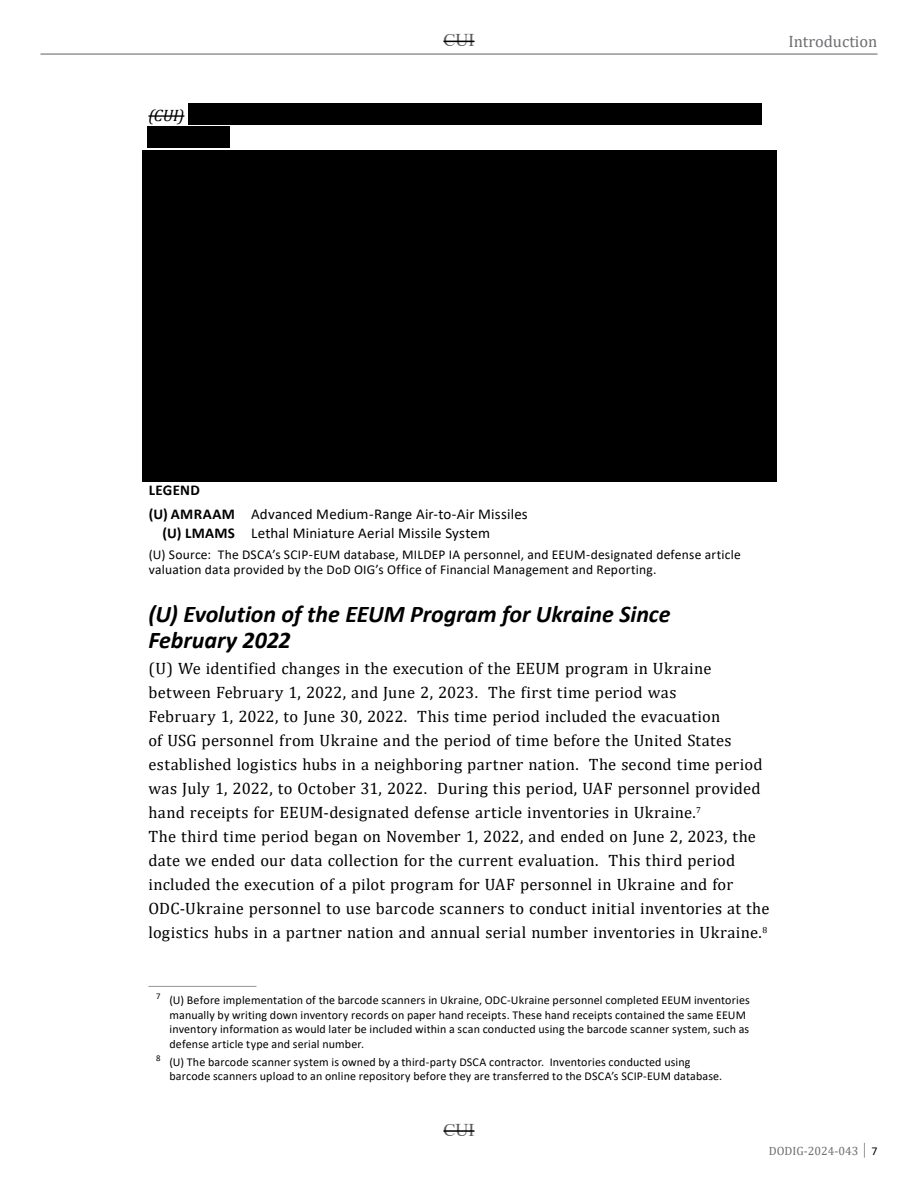
<style>
.page{position:relative;width:918px;height:1188px;background:#fff}
.page>*{position:absolute;margin:0;border:0;box-sizing:border-box;transform-origin:0 0}
.t1{font:italic 700 24px/25.5px "Calibri";letter-spacing:-.005em;color:#000}
.t2{font:18px "Times New Roman";color:#58595b}
.t3{font:16.5px/24px "Cambria";letter-spacing:.015em;color:#000}
.t4{font:16.5px "Cambria";color:#6d6e71}
.t5{font:italic 16.5px "Cambria";color:#000}
.t6{font:15px/24px "Calibri";letter-spacing:.01em;color:#000}
.t7{font:13.5px/15px "Calibri";letter-spacing:.015em;color:#000}
.t8{font:12px/14.4px "Calibri";letter-spacing:.01em;color:#000}
.t9{font:12px "Cambria";color:#6d6e71}
.s1{font-weight:700}
.s2{font-family:"Calibri";color:#000}
</style>
<div class="page">
<hr style="left:40px;top:53px;width:838px;height:2px;background:#939598">
<hr style="left:148px;top:986px;width:108px;height:1px;background:#939598">
<div style="left:188px;top:104px;width:574px;height:21px;background:#000"></div>
<div style="left:147px;top:126px;width:83px;height:22px;background:#000"></div>
<div style="left:142px;top:151px;width:634px;height:331px;background:#000"></div>
<hr style="left:444px;top:1130px;width:30px;height:2px;background:#000">
<hr style="left:444px;top:41px;width:30px;height:1px;background:#000">
<hr style="left:149px;top:115px;width:35px;height:2px;background:#000">
<p class="t5" style="left:148px;top:104px;width:37px">(CUI)</p>
<p class="t2" style="left:444px;top:28px;width:32px">CUI</p>
<p class="t4" style="left:788px;top:31px;width:91px">Introduction</p>
<p class="t6" style="left:149px;top:477px;width:380px"><span class="s1">LEGEND<br>(U) AMRAAM</span> Advanced Medium-Range Air-to-Air Missiles</p>
<p class="t6" style="left:162px;top:520px;width:329px"><span class="s1">(U) LMAMS</span> Lethal Miniature Aerial Missile System</p>
<p class="t7" style="left:149px;top:546px;width:594px">(U) Source: The DSCA’s SCIP-EUM database, MILDEP IA personnel, and EEUM-designated defense article valuation data provided by the DoD OIG’s Office of Financial Management and Reporting.</p>
<h1 class="t1" style="left:148px;top:601px;width:524px">(U) Evolution of the EEUM Program for Ukraine Since<br>February 2022</h1>
<p class="t3" style="left:148px;top:657px;width:623px">(U) We identified changes in the execution of the EEUM program in Ukraine between February 1, 2022, and June 2, 2023. The first time period was<br>February 1, 2022, to June 30, 2022. This time period included the evacuation<br>of USG personnel from Ukraine and the period of time before the United States established logistics hubs in a neighboring partner nation. The second time period was July 1, 2022, to October 31, 2022. During this period, UAF personnel provided hand receipts for EEUM‑designated defense article inventories in Ukraine.<sup>7<br></sup>The third time period began on November 1, 2022, and ended on June 2, 2023, the date we ended our data collection for the current evaluation. This third period included the execution of a pilot program for UAF personnel in Ukraine and for ODC-Ukraine personnel to use barcode scanners to conduct initial inventories at the logistics hubs in a partner nation and annual serial number inventories in Ukraine.<sup>8</sup></p>
<p class="t8" style="left:169px;top:993px;width:582px;text-indent:-13px"><sup>7</sup> (U) Before implementation of the barcode scanners in Ukraine, ODC‑Ukraine personnel completed EEUM inventories manually by writing down inventory records on paper hand receipts. These hand receipts contained the same EEUM inventory information as would later be included within a scan conducted using the barcode scanner system, such as defense article type and serial number.</p>
<p class="t8" style="left:169px;top:1054px;width:554px;text-indent:-13px"><sup>8</sup> (U) The barcode scanner system is owned by a third‑party DSCA contractor. Inventories conducted using barcode scanners upload to an online repository before they are transferred to the DSCA’s SCIP‑EUM database.</p>
<p class="t2" style="left:444px;top:1117px;width:32px">CUI</p>
<p class="t9" style="left:769px;top:1143px;width:110px">DODIG-2024-043 │ <span class="s2">7</span></p>
</div>
